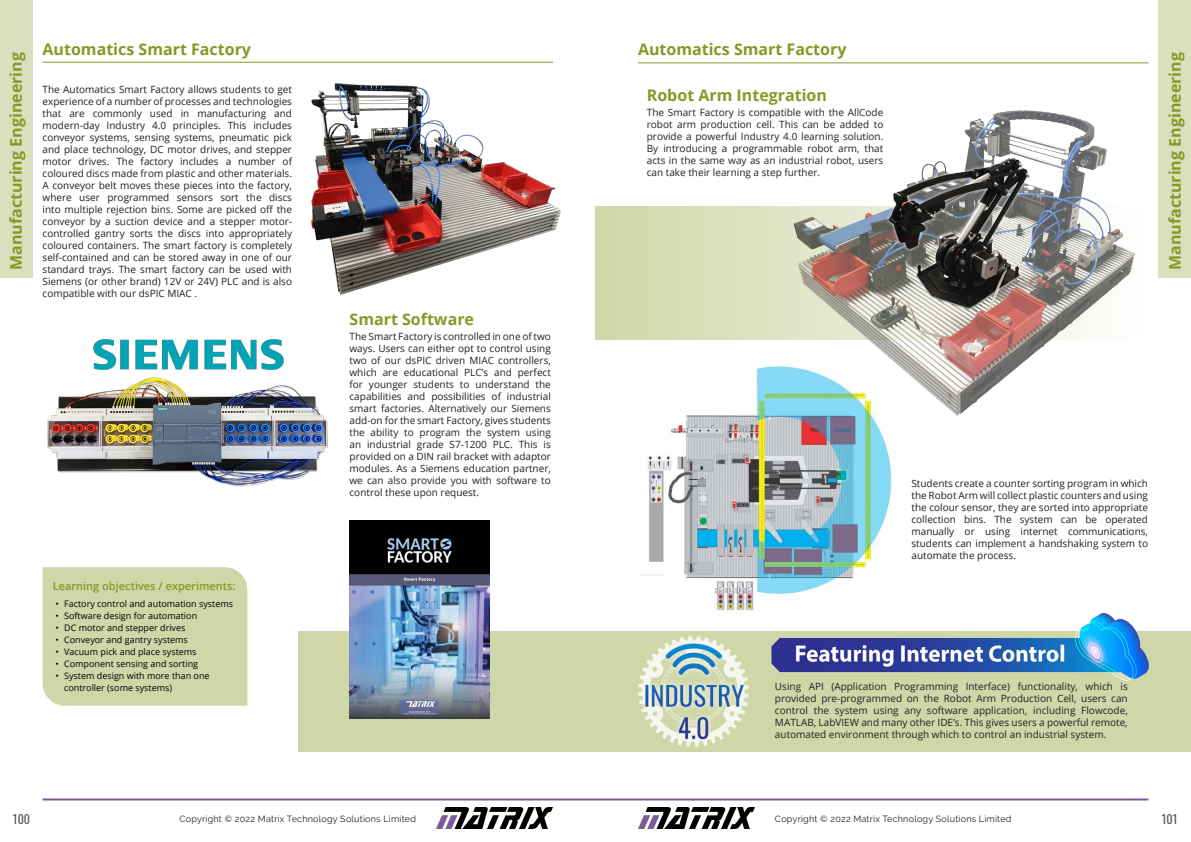
<style>
.page{position:relative;width:1191px;height:842px;background:#fff}
.page>*{position:absolute;margin:0;border:0;box-sizing:border-box;transform-origin:0 0}
.Product_Header{font:700 16px "Open Sans";color:#869924}
.t1{font:12px "Oswald";color:#58595b}
.Learning_Objectives{font:600 11px "Open Sans";color:#869924}
.Text{font:10px/12px "Open Sans";color:#231f20;text-align:justify}
.t2{font:9px/12px "Open Sans";color:#000}
.t3{font:9px "Raleway";letter-spacing:.025em;color:#231f20}
</style>
<div class="page">
<img style="left:640px;top:367px;width:252px;height:245px">
<div style="left:298px;top:631px;width:893px;height:120px;background:#cfd6a8"></div>
<img style="left:349px;top:520px;width:141px;height:198px">
<div style="left:595px;top:207px;width:553px;height:133px;background:linear-gradient(to bottom,#d6ddb6,#d6ddb6)"></div>
<img style="left:765px;top:110px;width:383px;height:312px">
<div style="left:43px;top:567px;width:204px;height:139px;background:#cfd6a8"></div>
<hr style="left:43px;top:798px;width:1105px;height:2px;background:#7b5999">
<img style="left:437px;top:807px;width:115px;height:21px">
<img style="left:639px;top:807px;width:115px;height:21px">
<img style="left:311px;top:83px;width:250px;height:212px">
<img style="left:47px;top:377px;width:281px;height:110px">
<img style="left:93px;top:339px;width:191px;height:31px">
<hr style="left:43px;top:62px;width:510px;height:1px;background:#869924">
<img style="left:772px;top:614px;width:376px;height:67px">
<img style="left:638px;top:636px;width:110px;height:110px">
<hr style="left:638px;top:62px;width:510px;height:1px;background:#869924">
<div style="left:0;top:0;width:33px;height:278px;background:#dae0bd"></div>
<div style="left:1158px;top:0;width:33px;height:278px;background:#dae0bd"></div>
<p class="Product_Header" style="left:43px;top:38px;width:210px">Automatics Smart Factory</p>
<p class="Product_Header" style="left:638px;top:38px;width:210px">Automatics Smart Factory</p>
<p class="Product_Header" style="left:5px;top:270px;width:219px;rotate:-90deg">Manufacturing Engineering</p>
<p class="Product_Header" style="left:1163px;top:270px;width:219px;rotate:-90deg">Manufacturing Engineering</p>
<p class="Text" style="left:43px;top:83px;width:251px">The Automatics Smart Factory allows students to get experience of a number of processes and technologies that are commonly used in manufacturing and modern-day Industry 4.0 principles. This includes conveyor systems, sensing systems, pneumatic pick and place technology, DC motor drives, and stepper motor drives. The factory includes a number of coloured discs made from plastic and other materials.<br>A conveyor belt moves these pieces into the factory, where user programmed sensors sort the discs into multiple rejection bins. Some are picked off the conveyor by a suction device and a stepper motor&shy;controlled gantry sorts the discs into appropriately coloured containers. The smart factory is completely self-contained and can be stored away in one of our standard trays. The smart factory can be used with Siemens (or other brand) 12V or 24V) PLC and is also compatible with our dsPIC MIAC .</p>
<p class="Product_Header" style="left:647px;top:84px;width:182px">Robot Arm Integration</p>
<p class="Text" style="left:647px;top:106px;width:238px">The Smart Factory is compatible with the AllCode robot arm production cell. This can be added to provide a powerful Industry 4.0 learning solution.<br>By introducing a programmable robot arm, that acts in the same way as an industrial robot, users can take their learning a step further.</p>
<p class="Learning_Objectives" style="left:53px;top:578px;width:184px">Learning objectives / experiments:</p>
<p class="t2" style="left:56px;top:598px;width:179px">• Factory control and automation systems</p>
<p class="t2" style="left:56px;top:610px;width:143px">• Software design for automation</p>
<p class="t2" style="left:56px;top:622px;width:131px">• DC motor and stepper drives</p>
<p class="t2" style="left:56px;top:634px;width:134px">• Conveyor and gantry systems</p>
<p class="t2" style="left:56px;top:646px;width:142px">• Vacuum pick and place systems</p>
<p class="t2" style="left:56px;top:658px;width:144px">• Component sensing and sorting</p>
<p class="t2" style="left:64px;top:670px;width:147px;text-indent:-9px">• System design with more than one controller (some systems)</p>
<p class="Product_Header" style="left:349px;top:308px;width:126px">Smart Software</p>
<p class="Text" style="left:349px;top:330px;width:203px">The Smart Factory is controlled in one of two ways. Users can either opt to control using two of our dsPIC driven MIAC controllers, which are educational PLC’s and perfect for younger students to understand the capabilities and possibilities of industrial smart factories. Alternatively our Siemens add-on for the smart Factory, gives students the ability to program the system using an industrial grade S7-1200 PLC. This is provided on a DIN rail bracket with adaptor modules. As a Siemens education partner, we can also provide you with software to control these upon request.</p>
<p class="Text" style="left:911px;top:477px;width:238px">Students create a counter sorting program in which the Robot Arm will collect plastic counters and using the colour sensor, they are sorted into appropriate collection bins. The system can be operated manually or using internet communications, students can implement a handshaking system to automate the process.</p>
<p class="Text" style="left:775px;top:680px;width:354px">Using API (Application Programming Interface) functionality, which is provided pre-programmed on the Robot Arm Production Cell, users can control the system using any software application, including Flowcode, MATLAB, LabVIEW and many other IDE’s. This gives users a powerful remote, automated environment through which to control an industrial system.</p>
<p class="t1" style="left:13px;top:808px;width:19px">100</p>
<p class="t3" style="left:179px;top:814px;width:238px">Copyright © 2022 Matrix Technology Solutions Limited</p>
<p class="t3" style="left:775px;top:814px;width:238px">Copyright © 2022 Matrix Technology Solutions Limited</p>
<p class="t1" style="left:1161px;top:808px;width:17px">101</p>
</div>
